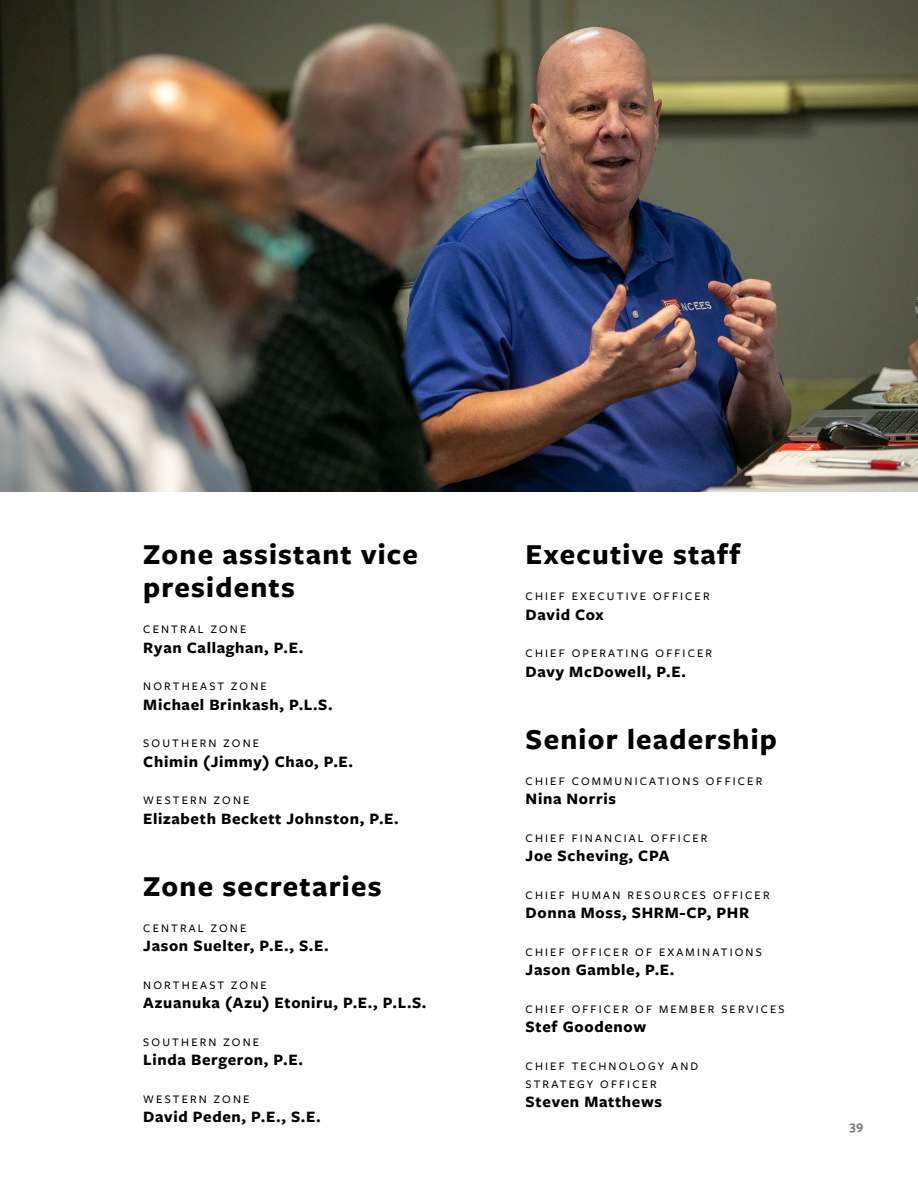
<style>
.page{position:relative;width:918px;height:1188px;background:#fff}
.page>*{position:absolute;margin:0;border:0;box-sizing:border-box;transform-origin:0 0}
.t1{font:700 30px/33px "Freight Sans Pro";letter-spacing:.04em;color:#000}
.t2{font:700 16.5px "Freight Sans Pro";letter-spacing:.04em;color:#000}
.t3{font:600 13.5px "Freight Sans Pro";color:#717073}
.t4{font:500 12px/18px "Freight Sans Pro";letter-spacing:.18em;color:#000}
</style>
<div class="page">
<img style="left:0;top:0;width:918px;height:491px">
<h1 class="t1" style="left:143px;top:537px;width:276px">Zone assistant vice presidents</h1>
<p class="t4" style="left:143px;top:620px;width:105px">CENTRAL ZONE</p>
<h2 class="t2" style="left:143px;top:636px;width:162px">Ryan Callaghan, P.E.</h2>
<p class="t4" style="left:143px;top:677px;width:125px">NORTHEAST ZONE</p>
<h2 class="t2" style="left:143px;top:693px;width:191px">Michael Brinkash, P.L.S.</h2>
<p class="t4" style="left:143px;top:734px;width:117px">SOUTHERN ZONE</p>
<h2 class="t2" style="left:143px;top:750px;width:211px">Chimin (Jimmy) Chao, P.E.</h2>
<p class="t4" style="left:143px;top:791px;width:108px">WESTERN ZONE</p>
<h2 class="t2" style="left:143px;top:807px;width:257px">Elizabeth Beckett Johnston, P.E.</h2>
<h1 class="t1" style="left:143px;top:868px;width:240px">Zone secretaries</h1>
<p class="t4" style="left:143px;top:918px;width:105px">CENTRAL ZONE</p>
<h2 class="t2" style="left:143px;top:935px;width:187px">Jason Suelter, P.E., S.E.</h2>
<p class="t4" style="left:143px;top:975px;width:125px">NORTHEAST ZONE</p>
<h2 class="t2" style="left:143px;top:992px;width:285px">Azuanuka (Azu) Etoniru, P.E., P.L.S.</h2>
<p class="t4" style="left:143px;top:1032px;width:117px">SOUTHERN ZONE</p>
<h2 class="t2" style="left:143px;top:1049px;width:161px">Linda Bergeron, P.E.</h2>
<p class="t4" style="left:143px;top:1089px;width:108px">WESTERN ZONE</p>
<h2 class="t2" style="left:143px;top:1106px;width:179px">David Peden, P.E., S.E.</h2>
<h1 class="t1" style="left:526px;top:537px;width:216px">Executive staff</h1>
<p class="t4" style="left:526px;top:587px;width:185px">CHIEF EXECUTIVE OFFICER</p>
<h2 class="t2" style="left:526px;top:603px;width:80px">David Cox</h2>
<p class="t4" style="left:526px;top:644px;width:188px">CHIEF OPERATING OFFICER</p>
<h2 class="t2" style="left:526px;top:660px;width:162px">Davy McDowell, P.E.</h2>
<h1 class="t1" style="left:526px;top:721px;width:253px">Senior leadership</h1>
<p class="t4" style="left:526px;top:771px;width:238px">CHIEF COMMUNICATIONS OFFICER</p>
<h2 class="t2" style="left:526px;top:788px;width:92px">Nina Norris</h2>
<p class="t4" style="left:526px;top:828px;width:183px">CHIEF FINANCIAL OFFICER</p>
<h2 class="t2" style="left:526px;top:845px;width:145px">Joe Scheving, CPA</h2>
<p class="t4" style="left:526px;top:885px;width:245px">CHIEF HUMAN RESOURCES OFFICER</p>
<h2 class="t2" style="left:526px;top:902px;width:225px">Donna Moss, SHRM-CP, PHR</h2>
<p class="t4" style="left:526px;top:942px;width:238px">CHIEF OFFICER OF EXAMINATIONS</p>
<h2 class="t2" style="left:526px;top:959px;width:150px">Jason Gamble, P.E.</h2>
<p class="t4" style="left:526px;top:999px;width:261px">CHIEF OFFICER OF MEMBER SERVICES</p>
<h2 class="t2" style="left:526px;top:1016px;width:122px">Stef Goodenow</h2>
<p class="t4" style="left:526px;top:1056px;width:174px">CHIEF TECHNOLOGY AND<br>STRATEGY OFFICER</p>
<h2 class="t2" style="left:526px;top:1091px;width:138px">Steven Matthews</h2>
<p class="t3" style="left:850px;top:1116px;width:15px">39</p>
</div>
